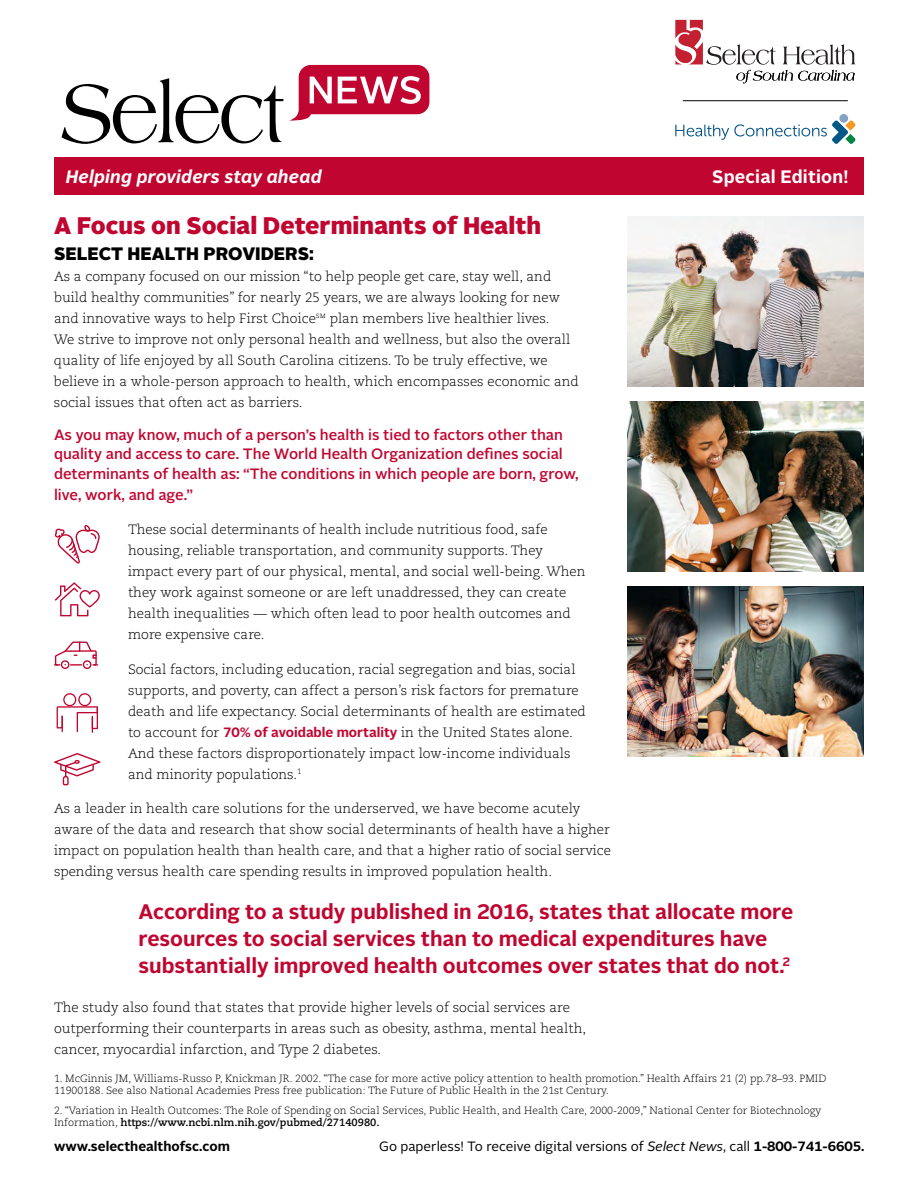
<style>
.page{position:relative;width:918px;height:1188px;background:#fff}
.page>*{position:absolute;margin:0;border:0;box-sizing:border-box;transform-origin:0 0}
.Head_Headline{font:900 24px "Alright Sans";color:#c00630}
.Main_-_body{font:700 21px/27px "Alright Sans";color:#c00630}
.t1{font:italic 700 18px "Alright Sans";letter-spacing:.01em;color:#fff}
.Main_-_Headline{font:900 18px "Alright Sans";color:#000}
.t2{font:700 18px "Alright Sans";letter-spacing:.01em;color:#fff}
.Main_-_body-2{font:500 15px/19.5px "Alright Sans";color:#c00630}
.Main_-_body-3{font:300 13.5px/21px "Caecilia LT Std";color:#000}
.t3{font:13.5px "Alright Sans";color:#000}
.t4{font:700 13.5px "Alright Sans";color:#000}
.source{font:300 10.5px/12.6px "Caecilia LT Std";color:#000}
.s1{font-family:"Alright Sans";font-weight:700;color:#c00630}
.s2{font-weight:700}
.s3{font-style:italic}
</style>
<div class="page">
<svg style="left:62px;top:65px;width:367px;height:79px"></svg>
<svg style="left:675px;top:20px;width:180px;height:63px"></svg>
<div style="left:839px;top:114px;width:9px;height:9px;background:#83a2c5;border-radius:50%"></div>
<svg style="left:675px;top:120px;width:180px;height:24px"></svg>
<hr style="left:683px;top:100px;width:165px;height:1px;background:#000">
<div style="left:54px;top:158px;width:810px;height:37px;background:#c00630"></div>
<img style="left:628px;top:216px;width:236px;height:170px">
<img style="left:628px;top:401px;width:236px;height:170px">
<img style="left:628px;top:586px;width:236px;height:171px">
<svg style="left:54px;top:642px;width:44px;height:27px"></svg>
<svg style="left:57px;top:693px;width:41px;height:40px"></svg>
<svg style="left:55px;top:525px;width:45px;height:39px"></svg>
<svg style="left:55px;top:582px;width:45px;height:34px"></svg>
<svg style="left:54px;top:753px;width:47px;height:32px"></svg>
<p class="t1" style="left:66px;top:164px;width:257px">Helping providers stay ahead</p>
<p class="t2" style="left:712px;top:164px;width:138px">Special Edition!</p>
<p class="Head_Headline" style="left:54px;top:209px;width:489px">A Focus on Social Determinants of Health</p>
<p class="Main_-_Headline" style="left:54px;top:241px;width:261px">SELECT HEALTH PROVIDERS:</p>
<p class="Main_-_body-3" style="left:54px;top:266px;width:526px">As a company focused on our mission “to help people get care, stay well, and build healthy communities” for nearly 25 years, we are always looking for new and innovative ways to help First Choice<sup>SM</sup> plan members live healthier lives.<br>We strive to improve not only personal health and wellness, but also the overall quality of life enjoyed by all South Carolina citizens. To be truly effective, we believe in a whole-person approach to health, which encompasses economic and social issues that often act as barriers.</p>
<p class="Main_-_body-2" style="left:54px;top:425px;width:526px">As you may know, much of a person’s health is tied to factors other than quality and access to care. The World Health Organization defines social determinants of health as: “The conditions in which people are born, grow,</p>
<p class="Main_-_body-2" style="left:54px;top:485px;width:141px">live, work, and age.”</p>
<p class="Main_-_body-3" style="left:128px;top:519px;width:459px">These social determinants of health include nutritious food, safe housing, reliable transportation, and community supports. They impact every part of our physical, mental, and social well-being. When they work against someone or are left unaddressed, they can create health inequalities — which often lead to poor health outcomes and more expensive care.</p>
<p class="Main_-_body-3" style="left:128px;top:659px;width:459px">Social factors, including education, racial segregation and bias, social supports, and poverty, can affect a person’s risk factors for premature death and life expectancy. Social determinants of health are estimated to account for <span class="s1">70% of avoidable mortality</span> in the United States alone.<br>And these factors disproportionately impact low-income individuals and minority populations.<sup>1</sup></p>
<p class="Main_-_body-3" style="left:54px;top:798px;width:559px">As a leader in health care solutions for the underserved, we have become acutely aware of the data and research that show social determinants of health have a higher impact on population health than health care, and that a higher ratio of social service spending versus health care spending results in improved population health.</p>
<p class="Main_-_body" style="left:139px;top:899px;width:656px">According to a study published in 2016, states that allocate more resources to social services than to medical expenditures have substantially improved health outcomes over states that do not.<sup>2</sup></p>
<p class="Main_-_body-3" style="left:54px;top:998px;width:534px">The study also found that states that provide higher levels of social services are outperforming their counterparts in areas such as obesity, asthma, mental health, cancer, myocardial infarction, and Type 2 diabetes.</p>
<p class="source" style="left:54px;top:1072px;width:774px">1. McGinnis JM, Williams-Russo P, Knickman JR. 2002. “The case for more active policy attention to health promotion.” Health Affairs 21 (2) pp.78–93. PMID<br>11900188. See also National Academies Press free publication: The Future of Public Health in the 21st Century.</p>
<p class="source" style="left:54px;top:1104px;width:769px">2. “Variation in Health Outcomes: The Role of Spending on Social Services, Public Health, and Health Care, 2000-2009,” National Center for Biotechnology<br>Information, <span class="s2">https://www.ncbi.nlm.nih.gov/pubmed/27140980.</span></p>
<p class="t4" style="left:54px;top:1137px;width:177px">www.selecthealthofsc.com</p>
<p class="t3" style="left:379px;top:1137px;width:487px">Go paperless! To receive digital versions of <span class="s3">Select News</span>, call <span class="s2">1-800-741-6605.</span></p>
</div>
